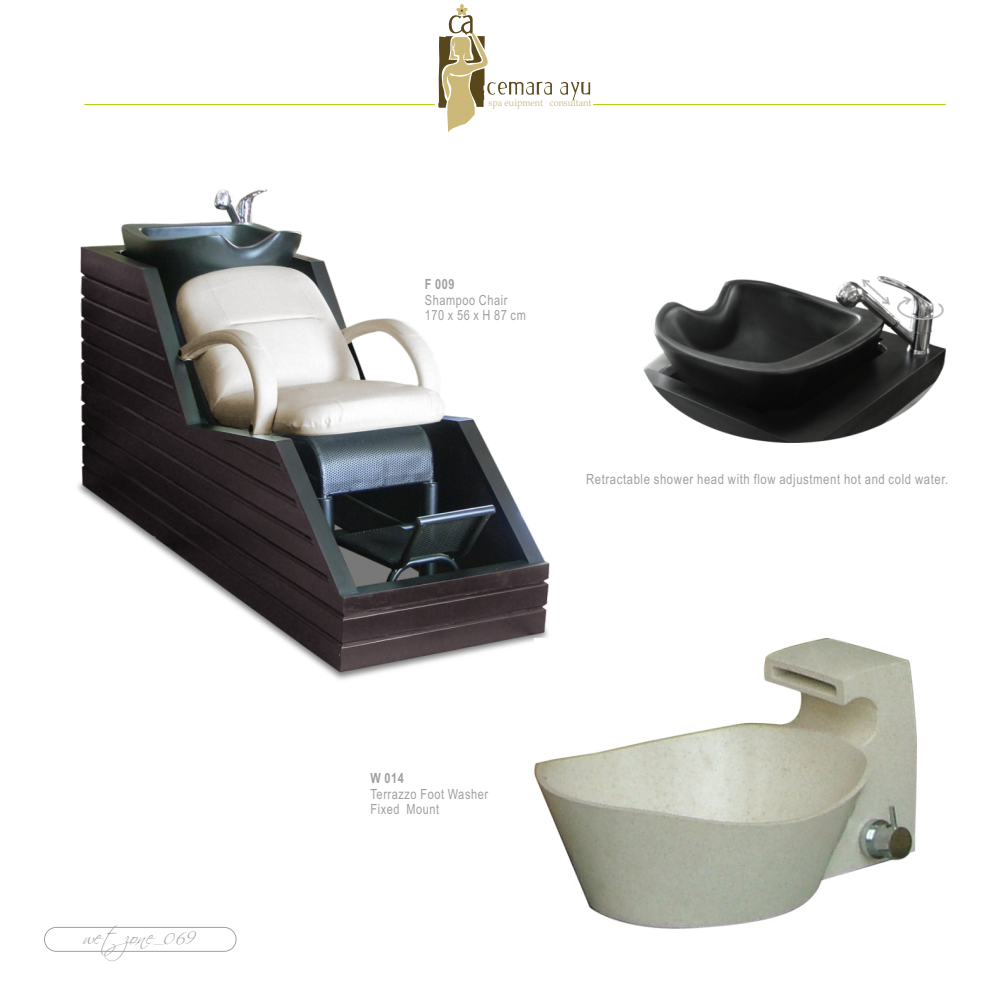
<style>
.page{position:relative;width:993px;height:993px;background:#fff}
.page>*{position:absolute;margin:0;border:0;box-sizing:border-box;transform-origin:0 0}
.t1{font:21px "Scriptina";color:#a0a0a1}
.t2{font:14px "Arial";letter-spacing:.055em;color:#a0a0a1;scale:.81 1}
.t3{font:14px/15.6px "Arial";letter-spacing:.055em;color:#a0a0a1;scale:.78 1}
.t4{font:700 14px "Arial";letter-spacing:.055em;color:#a0a0a1;scale:.78 1}
.t5{font:9.8px "Book Antiqua";color:#cfbf8c;scale:.92 1}
</style>
<div class="page">
<div style="left:44px;top:926px;width:192px;height:25px;background:#fff;border:1px solid #a0a0a1;border-radius:12px"></div>
<img style="left:643px;top:276px;width:302px;height:166px">
<img style="left:77px;top:189px;width:473px;height:491px">
<hr style="left:84px;top:104px;width:350px;height:1px;background:#abcd05">
<hr style="left:593px;top:104px;width:352px;height:1px;background:#abcd05">
<svg style="left:438px;top:4px;width:152px;height:129px"></svg>
<img style="left:534px;top:638px;width:382px;height:290px">
<h1 class="t1" style="left:83px;top:924px;width:115px">wet zone_069</h1>
<p class="t5" style="left:488px;top:99px;width:113px">spa euipment consultant</p>
<p class="t4" style="left:424px;top:279px;width:40px">F 009</p>
<p class="t3" style="left:424px;top:293px;width:131px">Shampoo Chair<br>170 x 56 x H 87 cm</p>
<p class="t2" style="left:586px;top:473px;width:448px">Retractable shower head with flow adjustment hot and cold water.</p>
<p class="t4" style="left:370px;top:772px;width:44px">W 014</p>
<p class="t3" style="left:370px;top:786px;width:152px">Terrazzo Foot Washer<br>Fixed Mount</p>
</div>
